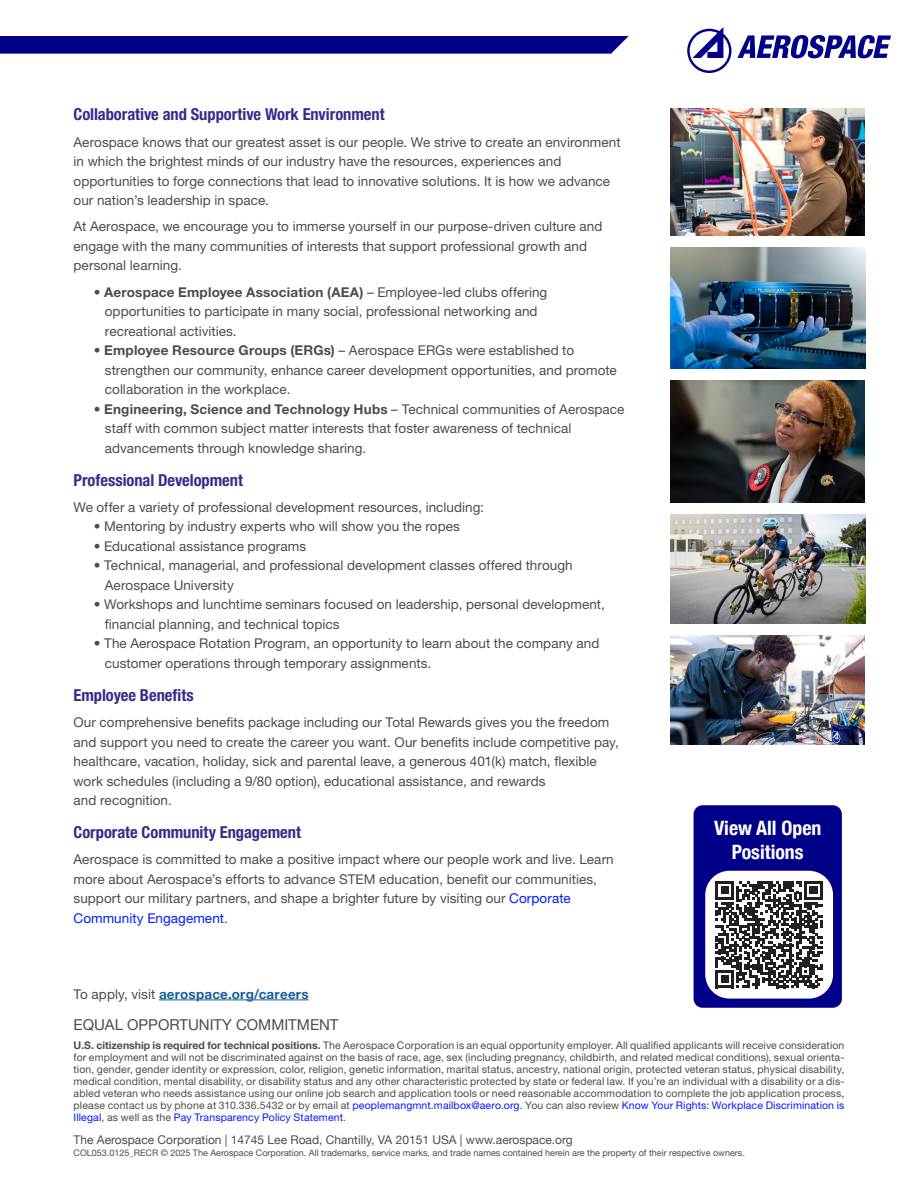
<style>
.page{position:relative;width:918px;height:1188px;background:#fff}
.page>*{position:absolute;margin:0;border:0;box-sizing:border-box;transform-origin:0 0}
.t1{font:700 condensed 19.8px/23.7px "Helvetica Neue";color:#fff;text-align:center}
.Bullets{font:700 condensed 16.5px "Helvetica Neue LT Std";letter-spacing:-.005em;color:#342d8d}
.t2{font:15px "Helvetica Neue";color:#4b4c4d}
.Bullets-2{font:13.5px/19.5px "Helvetica Neue LT Std";letter-spacing:.005em;color:#4b4c4d}
.t3{font:700 13.5px "Helvetica Neue LT Std";letter-spacing:.015em;color:#175d9e}
.t4{font:12px "Helvetica Neue";color:#4b4c4d}
.t5{font:10.5px/12px "Helvetica Neue LT Std";letter-spacing:.01em;color:#4b4c4d;text-align:justify}
.t6{font:9px "Helvetica Neue";color:#4b4c4d}
.s1{font-weight:700}
.s2{color:#001bff}
.s3{font-weight:400;color:#4b4c4d}
.s4{font-family:"Helvetica Neue";font-weight:700}
</style>
<div class="page">
<img style="left:671px;top:636px;width:194px;height:109px">
<svg style="left:737px;top:35px;width:154px;height:23px"></svg>
<svg style="left:687px;top:27px;width:44px;height:46px"></svg>
<div style="left:0;top:36px;width:629px;height:18px;background:#008"></div>
<img style="left:671px;top:381px;width:194px;height:121px">
<img style="left:671px;top:514px;width:194px;height:110px">
<hr style="left:159px;top:1000px;width:150px;height:1px;background:#175d9e">
<img style="left:671px;top:109px;width:194px;height:126px">
<img style="left:671px;top:247px;width:194px;height:122px">
<div style="left:698px;top:810px;width:139px;height:193px;background:#008;border-radius:4px"></div>
<div style="left:694px;top:805px;width:148px;height:203px;border:9px solid #008;border-radius:4px"></div>
<div style="left:705px;top:871px;width:128px;height:128px;background:#fff;border-radius:24px"></div>
<svg style="left:716px;top:881px;width:107px;height:107px"></svg>
<p class="Bullets" style="left:74px;top:105px;width:313px">Collaborative and Supportive Work Environment</p>
<p class="Bullets-2" style="left:74px;top:132px;width:549px">Aerospace knows that our greatest asset is our people. We strive to create an environment in which the brightest minds of our industry have the resources, experiences and opportunities to forge connections that lead to innovative solutions. It is how we advance our nation’s leadership in space.</p>
<p class="Bullets-2" style="left:74px;top:217px;width:530px">At Aerospace, we encourage you to immerse yourself in our purpose-driven culture and engage with the many communities of interests that support professional growth and personal learning.</p>
<p class="Bullets-2" style="left:105px;top:282px;width:444px;text-indent:-11px">• <span class="s1">Aerospace Employee Association (AEA)</span> – Employee-led clubs offering opportunities to participate in many social, professional networking and recreational activities.</p>
<p class="Bullets-2" style="left:105px;top:340px;width:513px;text-indent:-11px">• <span class="s1">Employee Resource Groups (ERGs)</span> – Aerospace ERGs were established to strengthen our community, enhance career development opportunities, and promote collaboration in the workplace.</p>
<p class="Bullets-2" style="left:105px;top:399px;width:521px;text-indent:-11px">• <span class="s1">Engineering, Science and Technology Hubs</span> – Technical communities of Aerospace staff with common subject matter interests that foster awareness of technical advancements through knowledge sharing.</p>
<p class="Bullets" style="left:74px;top:470px;width:171px">Professional Development</p>
<p class="Bullets-2" style="left:74px;top:497px;width:412px">We offer a variety of professional development resources, including:</p>
<p class="Bullets-2" style="left:94px;top:517px;width:368px">• Mentoring by industry experts who will show you the ropes</p>
<p class="Bullets-2" style="left:94px;top:536px;width:214px">• Educational assistance programs</p>
<p class="Bullets-2" style="left:105px;top:556px;width:469px;text-indent:-11px">• Technical, managerial, and professional development classes offered through<br>Aerospace University</p>
<p class="Bullets-2" style="left:105px;top:595px;width:502px;text-indent:-11px">• Workshops and lunchtime seminars focused on leadership, personal development, financial planning, and technical topics</p>
<p class="Bullets-2" style="left:105px;top:634px;width:496px;text-indent:-11px">• The Aerospace Rotation Program, an opportunity to learn about the company and customer operations through temporary assignments.</p>
<p class="Bullets" style="left:74px;top:685px;width:122px">Employee Benefits</p>
<p class="Bullets-2" style="left:74px;top:712px;width:547px">Our comprehensive benefits package including our Total Rewards gives you the freedom and support you need to create the career you want. Our benefits include competitive pay, healthcare, vacation, holiday, sick and parental leave, a generous 401(k) match, flexible work schedules (including a 9/80 option), educational assistance, and rewards<br>and recognition.</p>
<p class="Bullets" style="left:74px;top:822px;width:229px">Corporate Community Engagement</p>
<p class="Bullets-2" style="left:74px;top:850px;width:542px">Aerospace is committed to make a positive impact where our people work and live. Learn more about Aerospace’s efforts to advance STEM education, benefit our communities, support our military partners, and shape a brighter future by visiting our <span class="s2">Corporate Community Engagement</span>.</p>
<p class="t3" style="left:74px;top:985px;width:237px"><span class="s3">To apply, visit</span> aerospace.org/careers</p>
<p class="t1" style="left:714px;top:815px;width:109px">View All Open<br>Positions</p>
<p class="t2" style="left:74px;top:1014px;width:267px">EQUAL OPPORTUNITY COMMITMENT</p>
<p class="t5" style="left:74px;top:1039px;width:772px"><span class="s4">U.S. citizenship is required for technical positions.</span> The Aerospace Corporation is an equal opportunity employer. All qualified applicants will receive consideration for employment and will not be discriminated against on the basis of race, age, sex (including pregnancy, childbirth, and related medical conditions), sexual orienta&shy;tion, gender, gender identity or expression, color, religion, genetic information, marital status, ancestry, national origin, protected veteran status, physical disability, medical condition, mental disability, or disability status and any other characteristic protected by state or federal law. If you’re an individual with a disability or a dis&shy;abled veteran who needs assistance using our online job search and application tools or need reasonable accommodation to complete the job application process, please contact us by phone at 310.336.5432 or by email at <span class="s2">peoplemangmnt.mailbox@aero.org</span>. You can also review <span class="s2">Know Your Rights: Workplace Discrimination is Illegal</span>, as well as the <span class="s2">Pay Transparency Policy Statement</span>.</p>
<p class="t4" style="left:74px;top:1132px;width:501px">The Aerospace Corporation | 14745 Lee Road, Chantilly, VA 20151 USA | www.aerospace.org</p>
<p class="t6" style="left:74px;top:1147px;width:673px">COL053.0125_RECR © 2025 The Aerospace Corporation. All trademarks, service marks, and trade names contained herein are the property of their respective owners.</p>
</div>
